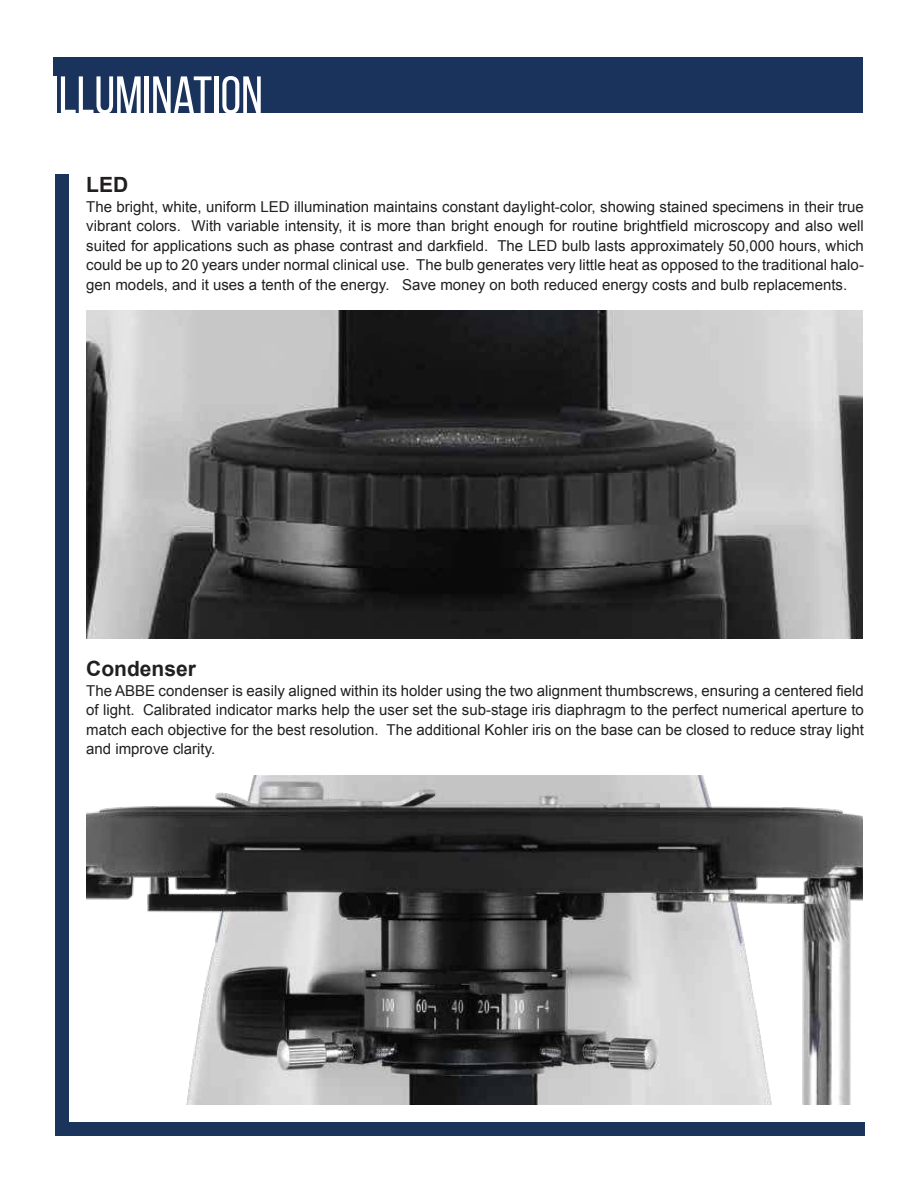
<style>
.page{position:relative;width:918px;height:1188px;background:#fff}
.page>*{position:absolute;margin:0;border:0;box-sizing:border-box;transform-origin:0 0}
.t1{font:52.95px "Bebas Neue";color:#fff}
.t2{font:700 21px "Arial";color:#221f20}
.t3{font:15px/19.5px "Arial";color:#221f20;text-align:justify}
</style>
<div class="page">
<div style="left:53px;top:57px;width:810px;height:55px;background:#1a335d"></div>
<div style="left:55px;top:174px;width:13px;height:962px;background:#1a345c"></div>
<div style="left:55px;top:1122px;width:810px;height:14px;background:#1a345c"></div>
<img style="left:86px;top:310px;width:776px;height:329px">
<img style="left:86px;top:776px;width:776px;height:328px">
<h1 class="t1" style="left:50px;top:64px;width:214px">ILLUMINATION</h1>
<h2 class="t2" style="left:86px;top:177px;width:43px">LED</h2>
<p class="t3" style="left:86px;top:198px;width:779px">The bright, white, uniform LED illumination maintains constant daylight-color, showing stained specimens in their true vibrant colors. With variable intensity, it is more than bright enough for routine brightfield microscopy and also well suited for applications such as phase contrast and darkfield. The LED bulb lasts approximately 50,000 hours, which could be up to 20 years under normal clinical use. The bulb generates very little heat as opposed to the traditional halo&shy;gen models, and it uses a tenth of the energy. Save money on both reduced energy costs and bulb replacements.</p>
<h2 class="t2" style="left:86px;top:661px;width:111px">Condenser</h2>
<p class="t3" style="left:86px;top:682px;width:779px">The ABBE condenser is easily aligned within its holder using the two alignment thumbscrews, ensuring a centered field of light. Calibrated indicator marks help the user set the sub-stage iris diaphragm to the perfect numerical aperture to match each objective for the best resolution. The additional Kohler iris on the base can be closed to reduce stray light and improve clarity.</p>
</div>
